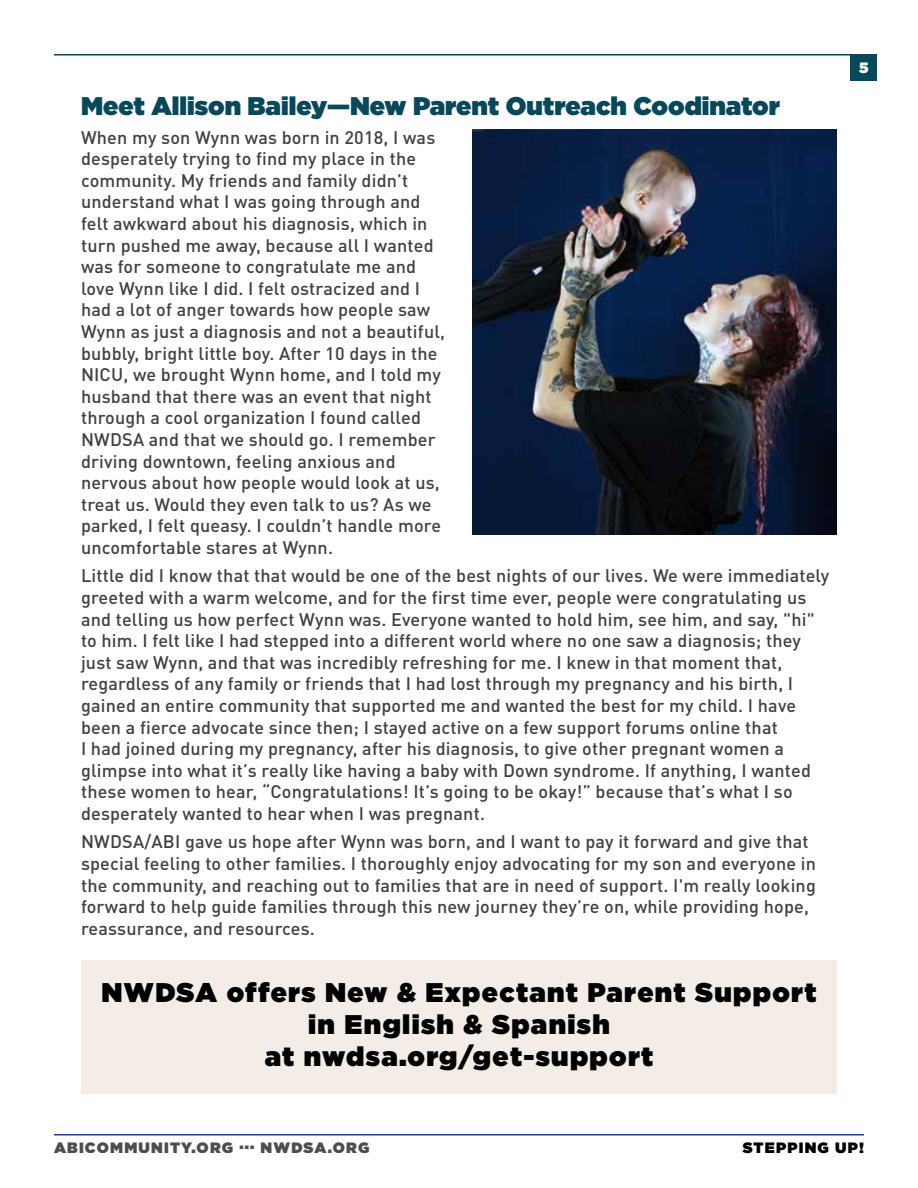
<style>
.page{position:relative;width:918px;height:1188px;background:#fff}
.page>*{position:absolute;margin:0;border:0;box-sizing:border-box;transform-origin:0 0}
.t1{font:900 27px/31.8px "Gotham";letter-spacing:.05em;color:#000;text-align:center}
.t2{font:900 25.5px "Gotham";color:#07485a}
.t3{font:500 18px/21.6px "DINOT";letter-spacing:.01em;color:#000}
.t4{font:900 15px "Gotham";letter-spacing:.08em;color:#000}
.t5{font:900 15px "Gotham";color:#fff}
</style>
<div class="page">
<hr style="left:54px;top:1134px;width:810px;height:2px;background:#25408f">
<hr style="left:54px;top:54px;width:810px;height:2px;background:#07485a">
<div style="left:850px;top:54px;width:28px;height:27px;background:#07485a"></div>
<img style="left:472px;top:130px;width:365px;height:405px">
<div style="left:81px;top:960px;width:756px;height:134px;background:#f3ece7"></div>
<h2 class="t2" style="left:81px;top:88px;width:700px">Meet Allison Bailey—New Parent Outreach Coodinator</h2>
<p class="t3" style="left:81px;top:125px;width:366px">When my son Wynn was born in 2018, I was desperately trying to find my place in the community. My friends and family didn’t understand what I was going through and felt awkward about his diagnosis, which in turn pushed me away, because all I wanted was for someone to congratulate me and love Wynn like I did. I felt ostracized and I had a lot of anger towards how people saw Wynn as just a diagnosis and not a beautiful, bubbly, bright little boy. After 10 days in the NICU, we brought Wynn home, and I told my husband that there was an event that night through a cool organization I found called NWDSA and that we should go. I remember driving downtown, feeling anxious and nervous about how people would look at us, treat us. Would they even talk to us? As we parked, I felt queasy. I couldn’t handle more uncomfortable stares at Wynn.</p>
<p class="t3" style="left:81px;top:563px;width:750px">Little did I know that that would be one of the best nights of our lives. We were immediately greeted with a warm welcome, and for the first time ever, people were congratulating us and telling us how perfect Wynn was. Everyone wanted to hold him, see him, and say, "hi" to him. I felt like I had stepped into a different world where no one saw a diagnosis; they just saw Wynn, and that was incredibly refreshing for me. I knew in that moment that, regardless of any family or friends that I had lost through my pregnancy and his birth, I gained an entire community that supported me and wanted the best for my child. I have been a fierce advocate since then; I stayed active on a few support forums online that<br>I had joined during my pregnancy, after his diagnosis, to give other pregnant women a glimpse into what it’s really like having a baby with Down syndrome. If anything, I wanted these women to hear, “Congratulations! It’s going to be okay!” because that’s what I so desperately wanted to hear when I was pregnant.</p>
<p class="t3" style="left:81px;top:829px;width:737px">NWDSA/ABI gave us hope after Wynn was born, and I want to pay it forward and give that special feeling to other families. I thoroughly enjoy advocating for my son and everyone in the community, and reaching out to families that are in need of support. I'm really looking forward to help guide families through this new journey they’re on, while providing hope, reassurance, and resources.</p>
<h1 class="t1" style="left:102px;top:976px;width:716px">NWDSA offers New &amp; Expectant Parent Support in English &amp; Spanish<br>at nwdsa.org/get-support</h1>
<p class="t5" style="left:859px;top:57px;width:11px">5</p>
<p class="t4" style="left:54px;top:1137px;width:317px">ABICOMMUNITY.ORG ... NWDSA.ORG</p>
<p class="t4" style="left:743px;top:1137px;width:123px">STEPPING UP!</p>
</div>
